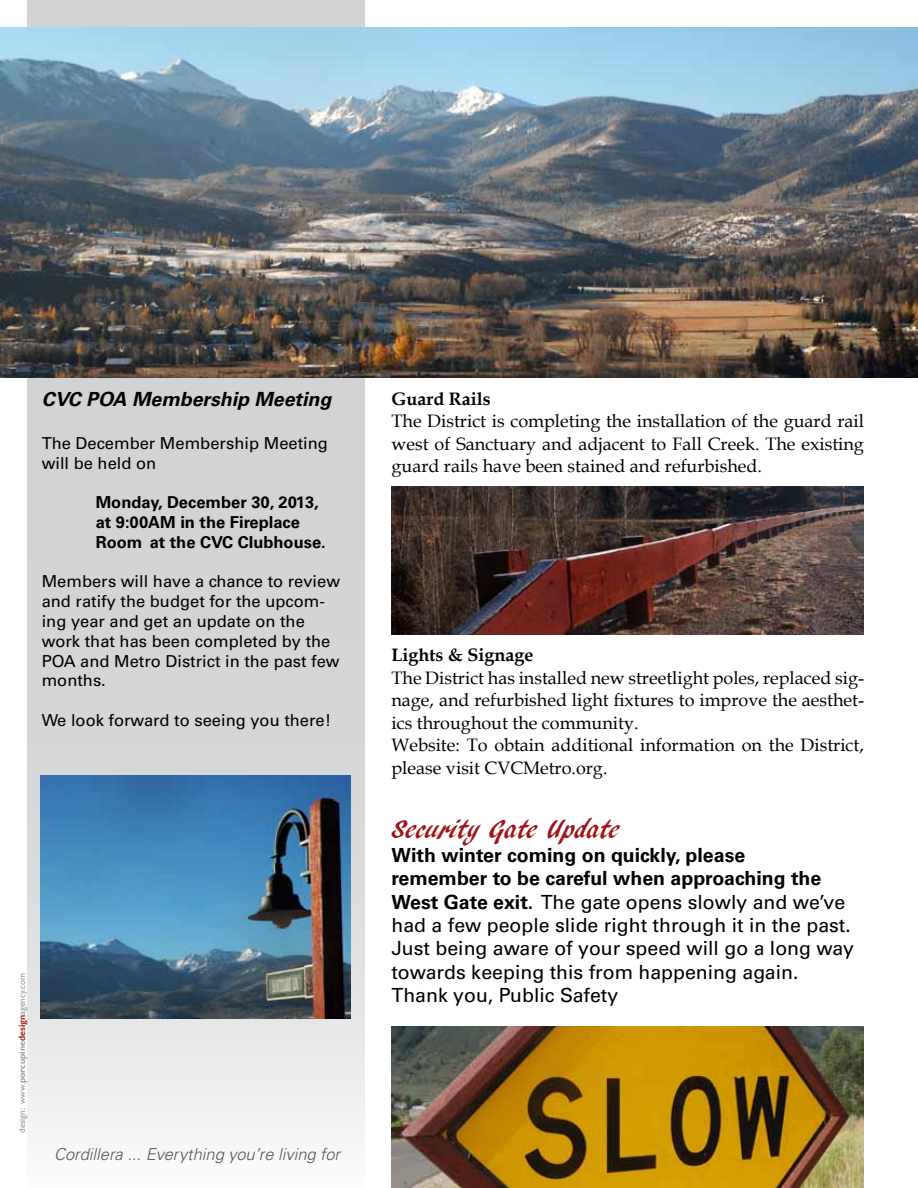
<style>
.page{position:relative;width:918px;height:1188px;background:#fff}
.page>*{position:absolute;margin:0;border:0;box-sizing:border-box;transform-origin:0 0}
.t1{font:27px "ARBLANCA";color:#9e1418}
.t2{font:19.5px/23.4px "Univers LT Std";color:#000}
.t3{font:italic 700 19.5px "Univers LT Std";color:#000}
.t4{font:18px/22.5px "Book Antiqua";color:#000;text-align:justify}
.t5{font:700 18px "Book Antiqua";color:#000}
.t6{font:16.5px/19.8px "Univers LT Std";color:#000}
.t7{font:700 16.5px/19.8px "Univers LT Std";color:#000}
.t8{font:italic 300 16.5px "Univers LT Std";color:#58585b}
.t9{font:9px "Gill Sans";color:#989a9d}
.s1{font-weight:700}
.s2{font-weight:700;color:#a2241d}
</style>
<div class="page">
<svg style="left:27px;top:0;width:337px;height:1137px;background:#d7d9da"></svg>
<img style="left:0;top:27px;width:918px;height:351px">
<img style="left:40px;top:776px;width:311px;height:243px">
<img style="left:392px;top:486px;width:472px;height:148px">
<img style="left:392px;top:1026px;width:472px;height:162px">
<p class="t3" style="left:42px;top:387px;width:291px">CVC POA Membership Meeting</p>
<p class="t6" style="left:42px;top:433px;width:288px">The December Membership Meeting will be held on</p>
<p class="t7" style="left:96px;top:493px;width:232px">Monday, December 30, 2013, at 9:00AM in the Fireplace<br>Room at the CVC Clubhouse.</p>
<p class="t6" style="left:42px;top:572px;width:300px">Members will have a chance to review and ratify the budget for the upcom&shy;ing year and get an update on the work that has been completed by the<br>POA and Metro District in the past few months.</p>
<p class="t6" style="left:42px;top:710px;width:291px">We look forward to seeing you there!</p>
<p class="t9" style="left:17px;top:1133px;width:161px;rotate:-90deg">design: www.<span class="s1">porcupine</span><span class="s2">design</span>agency.com</p>
<p class="t8" style="left:54px;top:1144px;width:288px">Cordillera ... Everything you’re living for</p>
<p class="t5" style="left:392px;top:386px;width:101px">Guard Rails</p>
<p class="t4" style="left:392px;top:409px;width:474px">The District is completing the installation of the guard rail west of Sanctuary and adjacent to Fall Creek. The existing guard rails have been stained and refurbished.</p>
<p class="t5" style="left:392px;top:643px;width:143px">Lights &amp; Signage</p>
<p class="t4" style="left:392px;top:666px;width:474px;text-align:left">The District has installed new streetlight poles, replaced sig&shy;nage, and refurbished light fixtures to improve the aesthet&shy;ics throughout the community.<br>Website: To obtain additional information on the District, please visit CVCMetro.org.</p>
<h1 class="t1" style="left:392px;top:815px;width:229px">Security Gate Update</h1>
<p class="t2" style="left:392px;top:843px;width:464px"><span class="s1">With winter coming on quickly, please<br>remember to be careful when approaching the West Gate exit.</span> The gate opens slowly and we’ve had a few people slide right through it in the past.<br>Just being aware of your speed will go a long way towards keeping this from happening again.<br>Thank you, Public Safety</p>
</div>
